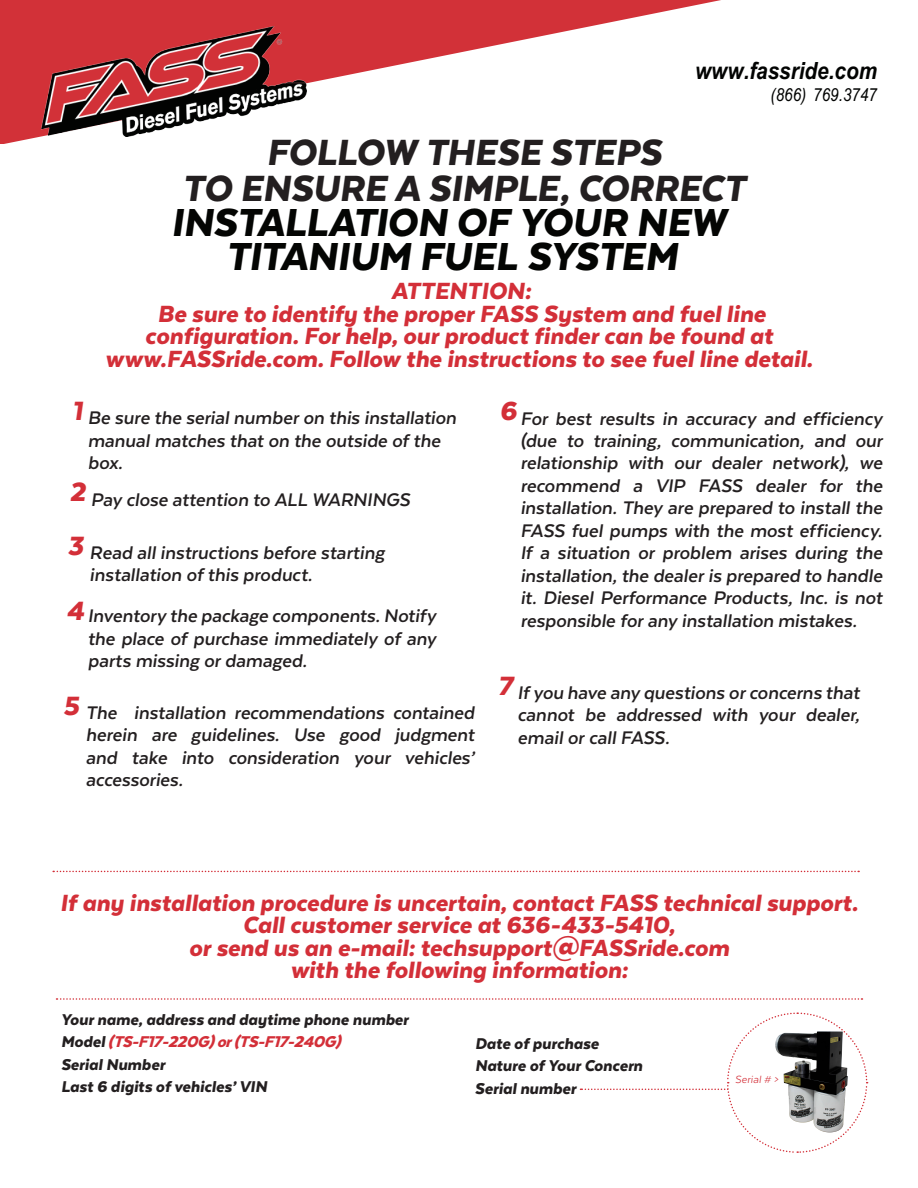
<style>
.page{position:relative;width:918px;height:1188px;background:#fff}
.page>*{position:absolute;margin:0;border:0;box-sizing:border-box;transform-origin:0 0}
.t1{font:italic 900 45px "Texta";letter-spacing:-.005em;color:#040503}
.t2{font:italic 900 42px "Texta";letter-spacing:-.005em;color:#231f20}
.t3{font:italic 900 30.45px "Texta";color:#d32f38}
.t4{font:italic 900 27px/22.5px "Texta";color:#d32f38;text-align:center}
.t5{font:italic 700 23.7px "Arial";color:#020302;scale:.87 1}
.t6{font:italic 700 21px/22.5px "Texta Alt";letter-spacing:-.005em;color:#231f20;text-align:justify}
.t7{font:italic 900 18px/22.4px "Texta";color:#231f20}
.t8{font:italic 18px "Arial";letter-spacing:.005em;color:#020302;scale:.84 1}
.t9{font:italic 12px "Texta Alt";letter-spacing:.01em;color:#d32f38}
.s1{color:#d32f38}
</style>
<div class="page">
<svg style="left:53px;top:871px;width:806px;height:1px"></svg>
<svg style="left:580px;top:1012px;width:288px;height:141px"></svg>
<svg style="left:57px;top:998px;width:805px;height:2px"></svg>
<svg style="left:0;top:0;width:721px;height:144px"></svg>
<img style="left:42px;top:27px;width:264px;height:109px">
<img style="left:773px;top:1026px;width:78px;height:110px">
<p class="t5" style="left:695px;top:55px;width:211px">www.fassride.com</p>
<p class="t8" style="left:771px;top:83px;width:128px">(866) 769.3747</p>
<p class="t2" style="left:266px;top:130px;width:397px">FOLLOW THESE STEPS</p>
<p class="t2" style="left:182px;top:166px;width:565px">TO ENSURE A SIMPLE, CORRECT</p>
<p class="t1" style="left:171px;top:199px;width:557px">INSTALLATION OF YOUR NEW</p>
<p class="t1" style="left:226px;top:233px;width:453px">TITANIUM FUEL SYSTEM</p>
<p class="t4" style="left:392px;top:279px;width:141px">ATTENTION:</p>
<p class="t4" style="left:158px;top:302px;width:610px">Be sure to identify the proper FASS System and fuel line</p>
<p class="t4" style="left:145px;top:325px;width:630px">configuration. For help, our product finder can be found at</p>
<p class="t4" style="left:105px;top:347px;width:709px">www.FASSride.com. Follow the instructions to see fuel line detail.</p>
<p class="t3" style="left:72px;top:395px;width:12px">1</p>
<p class="t6" style="left:88px;top:407px;width:370px;text-align:left">Be sure the serial number on this installation manual matches that on the outside of the box.</p>
<p class="t3" style="left:69px;top:476px;width:18px">2</p>
<p class="t6" style="left:91px;top:488px;width:321px">Pay close attention to ALL WARNINGS</p>
<p class="t3" style="left:68px;top:530px;width:17px">3</p>
<p class="t6" style="left:90px;top:541px;width:297px">Read all instructions before starting installation of this product.</p>
<p class="t3" style="left:67px;top:595px;width:19px">4</p>
<p class="t6" style="left:88px;top:605px;width:350px">Inventory the package components. Notify the place of purchase immediately of any parts missing or damaged.</p>
<p class="t3" style="left:63px;top:690px;width:17px">5</p>
<p class="t6" style="left:86px;top:701px;width:390px">The installation recommendations contained herein are guidelines. Use good judgment and take into consideration your vehicles’ accessories.</p>
<p class="t3" style="left:499px;top:395px;width:19px">6</p>
<p class="t6" style="left:520px;top:407px;width:364px">For best results in accuracy and efficiency (due to training, communication, and our relationship with our dealer network), we recommend a VIP FASS dealer for the installation. They are prepared to install the FASS fuel pumps with the most efficiency.<br>If a situation or problem arises during the installation, the dealer is prepared to handle it. Diesel Performance Products, Inc. is not responsible for any installation mistakes.</p>
<p class="t3" style="left:498px;top:669px;width:16px">7</p>
<p class="t6" style="left:518px;top:681px;width:344px">If you have any questions or concerns that cannot be addressed with your dealer, email or call FASS.</p>
<p class="t4" style="left:60px;top:891px;width:799px">If any installation procedure is uncertain, contact FASS technical support.<br>Call customer service at 636-433-5410,</p>
<p class="t4" style="left:189px;top:936px;width:542px">or send us an e-mail: techsupport@FASSride.com</p>
<p class="t4" style="left:290px;top:958px;width:339px">with the following information:</p>
<p class="t7" style="left:61px;top:1009px;width:349px">Your name, address and daytime phone number<br>M o d e l <span class="s1">(TS-F17-220G) or(TS-F17-240G)<br></span>Serial Number<br>Last 6 digits of vehicles’ VIN</p>
<p class="t7" style="left:475px;top:1032px;width:125px">Date of purchase</p>
<p class="t7" style="left:475px;top:1054px;width:169px">Nature of Your Concern</p>
<p class="t7" style="left:475px;top:1077px;width:103px">Serial number</p>
<p class="t9" style="left:735px;top:1073px;width:45px">Serial # &gt;</p>
</div>
